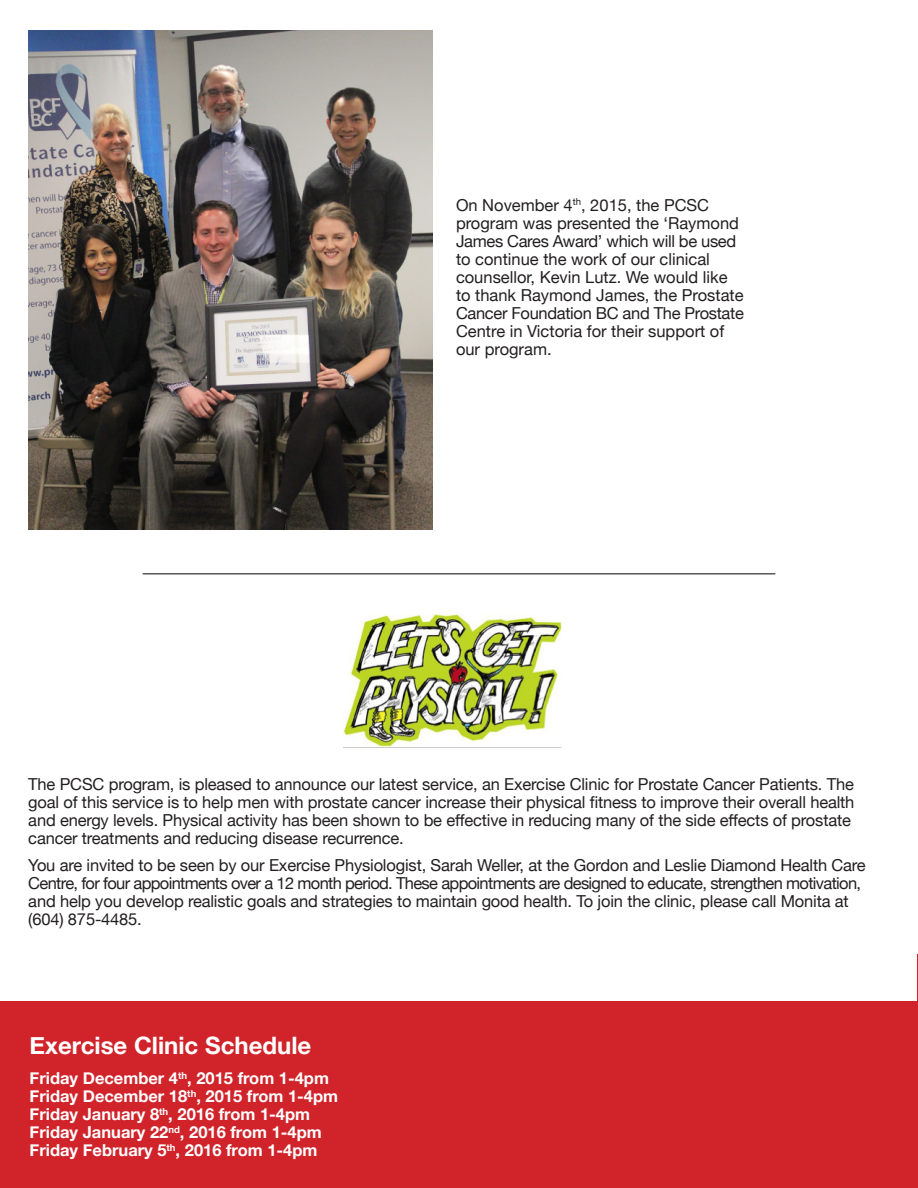
<style>
.page{position:relative;width:918px;height:1188px;background:#fff}
.page>*{position:absolute;margin:0;border:0;box-sizing:border-box;transform-origin:0 0}
.t1{font:700 24px "Helvetica Neue";color:#fff}
.t2{font:16.5px/18px "Helvetica Neue";letter-spacing:-.01em;color:#231f20}
.t3{font:700 16.5px "Helvetica Neue";color:#fff}
</style>
<div class="page">
<img style="left:28px;top:30px;width:405px;height:499px">
<hr style="left:917px;top:955px;width:1px;height:233px;background:#d1232a">
<div style="left:0;top:1001px;width:917px;height:187px;background:#d1232a"></div>
<img style="left:343px;top:614px;width:219px;height:133px">
<hr style="left:143px;top:573px;width:632px;height:2px;background:#57585a">
<p class="t2" style="left:456px;top:197px;width:289px">On November 4<sup>th</sup>, 2015, the PCSC program was presented the ‘Raymond James Cares Award’ which will be used to continue the work of our clinical counsellor, Kevin Lutz. We would like to thank Raymond James, the Prostate Cancer Foundation BC and The Prostate Centre in Victoria for their support of our program.</p>
<p class="t2" style="left:28px;top:776px;width:828px">The PCSC program, is pleased to announce our latest service, an Exercise Clinic for Prostate Cancer Patients. The goal of this service is to help men with prostate cancer increase their physical fitness to improve their overall health and energy levels. Physical activity has been shown to be effective in reducing many of the side effects of prostate cancer treatments and reducing disease recurrence.</p>
<p class="t2" style="left:28px;top:857px;width:839px">You are invited to be seen by our Exercise Physiologist, Sarah Weller, at the Gordon and Leslie Diamond Health Care Centre, for four appointments over a 12 month period. These appointments are designed to educate, strengthen motivation, and help you develop realistic goals and strategies to maintain good health. To join the clinic, please call Monita at (604) 875-4485.</p>
<p class="t1" style="left:30px;top:1027px;width:283px">Exercise Clinic Schedule</p>
<p class="t3" style="left:30px;top:1065px;width:301px">Friday December 4<sup>th</sup>, 2015 from 1-4pm</p>
<p class="t3" style="left:30px;top:1083px;width:310px">Friday December 18<sup>th</sup>, 2015 from 1-4pm</p>
<p class="t3" style="left:30px;top:1101px;width:282px">Friday January 8<sup>th</sup>, 2016 from 1-4pm</p>
<p class="t3" style="left:30px;top:1119px;width:294px">Friday January 22<sup>nd</sup>, 2016 from 1-4pm</p>
<p class="t3" style="left:30px;top:1137px;width:289px">Friday February 5<sup>th</sup>, 2016 from 1-4pm</p>
</div>
